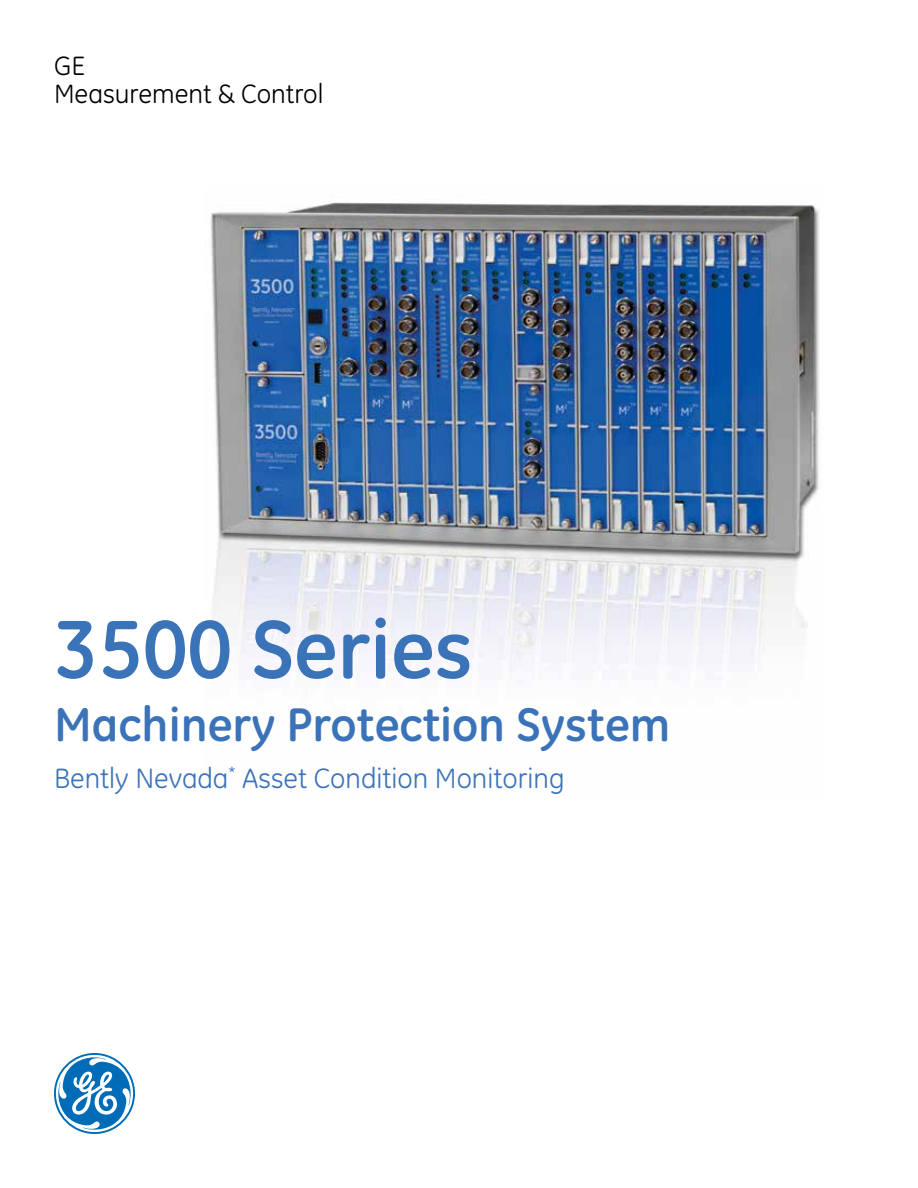
<style>
.page{position:relative;width:918px;height:1188px;background:#fff}
.page>*{position:absolute;margin:0;border:0;box-sizing:border-box;transform-origin:0 0}
.t1{font:700 84px "GE Inspira";color:#3b73b9}
.t2{font:700 48px "GE Inspira";color:#3b73b9}
.t3{font:28.5px "GE Inspira";color:#3b73b9}
.t4{font:27px/28.5px "GE Inspira";color:#000}
</style>
<div class="page">
<img style="left:210px;top:202px;width:609px;height:469px">
<svg style="left:54px;top:1053px;width:81px;height:81px"></svg>
<p class="t4" style="left:54px;top:51px;width:271px">GE<br>Measurement &amp; Control</p>
<h1 class="t1" style="left:54px;top:595px;width:420px">3500 Series</h1>
<h2 class="t2" style="left:54px;top:694px;width:618px">Machinery Protection System</h2>
<p class="t3" style="left:54px;top:762px;width:512px">Bently Nevada<sup>*</sup> Asset Condition Monitoring</p>
</div>
